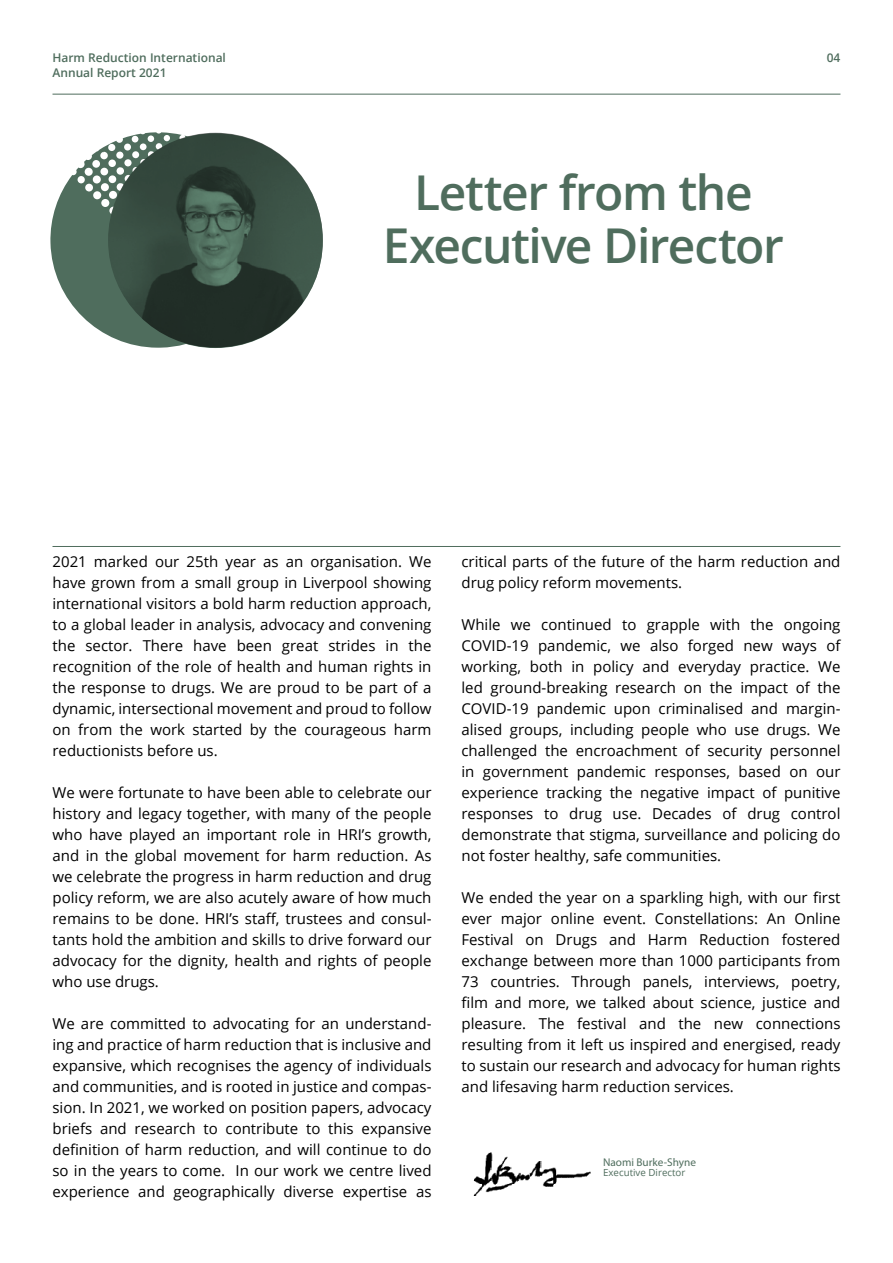
<style>
.page{position:relative;width:893px;height:1263px;background:#fff}
.page>*{position:absolute;margin:0;border:0;box-sizing:border-box;transform-origin:0 0}
.titular{font:600 48px/52.5px "Open Sans";letter-spacing:-.03em;color:#4f6d5d;text-align:center}
.t1{font:15px/21px "Open Sans";color:#000;text-align:justify}
.t2{font:600 12px "Open Sans";color:#4f6d5d}
.t3{font:11.25px "Myriad Pro";color:#4f6d5d}
.t4{font:9.75px "Open Sans";color:#4f6d5d}
</style>
<div class="page">
<hr style="left:52px;top:546px;width:788px;height:1px;background:#4f6d5d">
<img style="left:473px;top:1152px;width:118px;height:44px">
<svg style="left:50px;top:132px;width:172px;height:203px;fill:#4f6d5d"></svg>
<hr style="left:52px;top:94px;width:788px;height:1px;background:#4f6d5d">
<img style="left:108px;top:133px;width:215px;height:215px">
<p class="t2" style="left:52px;top:49px;width:175px">Harm Reduction International</p>
<p class="t2" style="left:827px;top:49px;width:15px">04</p>
<p class="t2" style="left:52px;top:64px;width:116px">Annual Report 2021</p>
<p class="titular" style="left:383px;top:165px;width:403px">Letter from the<br>Executive Director</p>
<p class="t1" style="left:52px;top:551px;width:380px">2021 marked our 25th year as an organisation. We have grown from a small group in Liverpool showing international visitors a bold harm reduction approach, to a global leader in analysis, advocacy and convening the sector. There have been great strides in the recognition of the role of health and human rights in the response to drugs. We are proud to be part of a dynamic, intersectional movement and proud to follow on from the work started by the courageous harm reductionists before us.</p>
<p class="t1" style="left:52px;top:782px;width:380px">We were fortunate to have been able to celebrate our history and legacy together, with many of the people who have played an important role in HRI’s growth, and in the global movement for harm reduction. As we celebrate the progress in harm reduction and drug policy reform, we are also acutely aware of how much remains to be done. HRI’s staff, trustees and consul&shy;tants hold the ambition and skills to drive forward our advocacy for the dignity, health and rights of people who use drugs.</p>
<p class="t1" style="left:52px;top:1013px;width:381px">We are committed to advocating for an understand&shy;ing and practice of harm reduction that is inclusive and expansive, which recognises the agency of individuals and communities, and is rooted in justice and compas&shy;sion. In 2021, we worked on position papers, advocacy briefs and research to contribute to this expansive definition of harm reduction, and will continue to do so in the years to come. In our work we centre lived experience and geographically diverse expertise as</p>
<p class="t1" style="left:461px;top:551px;width:380px">critical parts of the future of the harm reduction and drug policy reform movements.</p>
<p class="t1" style="left:461px;top:614px;width:380px">While we continued to grapple with the ongoing COVID-19 pandemic, we also forged new ways of working, both in policy and everyday practice. We led ground-breaking research on the impact of the COVID-19 pandemic upon criminalised and margin&shy;alised groups, including people who use drugs. We challenged the encroachment of security personnel in government pandemic responses, based on our experience tracking the negative impact of punitive responses to drug use. Decades of drug control demonstrate that stigma, surveillance and policing do not foster healthy, safe communities.</p>
<p class="t1" style="left:461px;top:887px;width:380px">We ended the year on a sparkling high, with our first ever major online event. Constellations: An Online Festival on Drugs and Harm Reduction fostered exchange between more than 1000 participants from 73 countries. Through panels, interviews, poetry, film and more, we talked about science, justice and pleasure. The festival and the new connections resulting from it left us inspired and energised, ready to sustain our research and advocacy for human rights and lifesaving harm reduction services.</p>
<p class="t3" style="left:603px;top:1155px;width:94px">Naomi Burke-Shyne</p>
<p class="t4" style="left:603px;top:1166px;width:84px">Executive Director</p>
</div>
